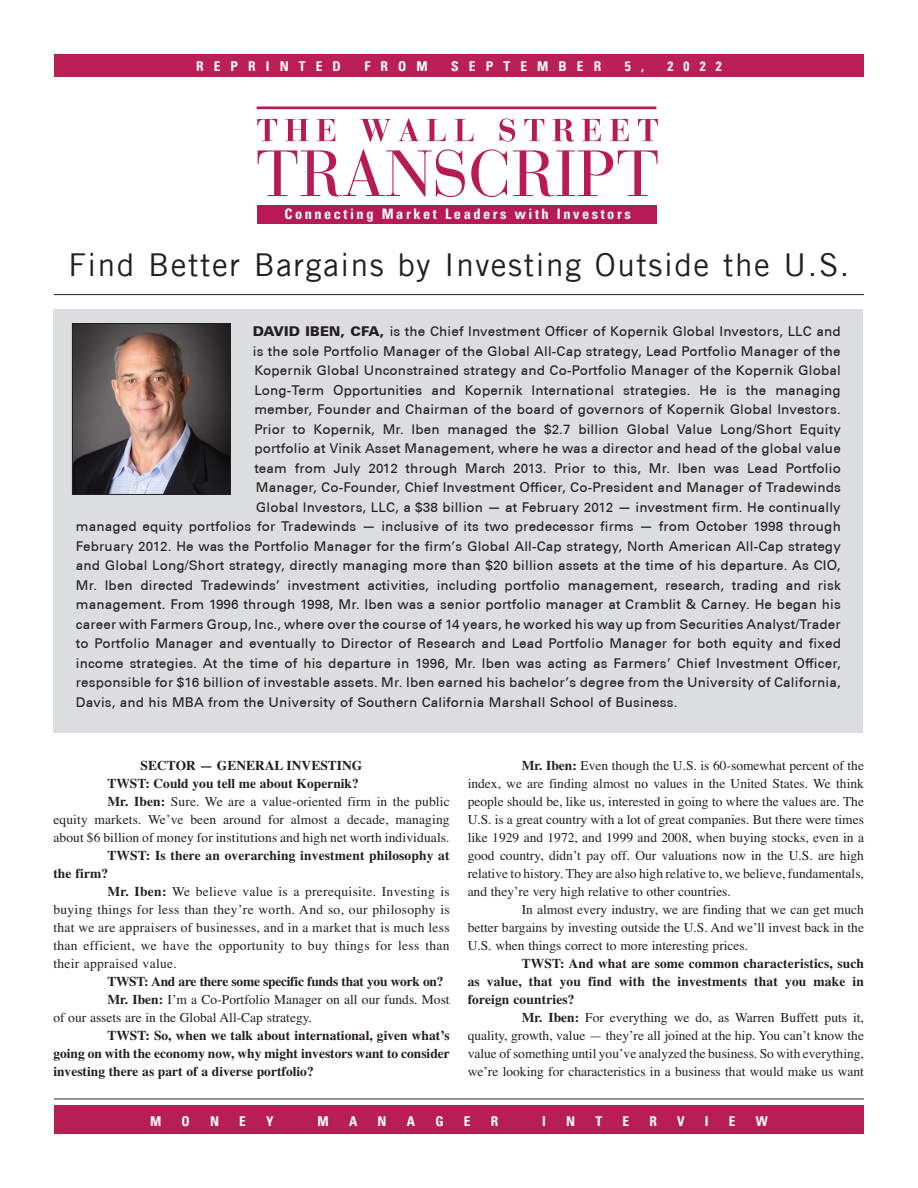
<style>
.page{position:relative;width:918px;height:1188px;background:#fff}
.page>*{position:absolute;margin:0;border:0;box-sizing:border-box;transform-origin:0 0}
.Industry{font:31.5px "Trade Gothic LT";letter-spacing:.05em;color:#231f20}
.t1{font:700 condensed 14.4px "Univers LT";letter-spacing:.175em;color:#fff}
.Biography_1{font:500 13.5px "Univers CE";letter-spacing:.01em;color:#231f20}
.Body_Text{font:13.5px/18px "Times";color:#231f20;text-align:justify}
.Body_Text-2{font:700 13.5px/18px "Times";color:#231f20;text-align:justify}
.t2{font:700 condensed 13.5px "Univers LT";letter-spacing:.75em;color:#fff}
.Body_Text-3{font:700 13.5px "Times";letter-spacing:-.02em;color:#231f20}
.s1{font-weight:900}
.s2{font-weight:700}
</style>
<div class="page">
<div style="left:53px;top:309px;width:810px;height:423px;background:#dcdddf"></div>
<hr style="left:54px;top:294px;width:810px;height:1px;background:#231f20">
<div style="left:54px;top:1105px;width:810px;height:29px;background:#b71e54"></div>
<hr style="left:54px;top:1099px;width:810px;height:1px;background:#231f20">
<div style="left:54px;top:54px;width:810px;height:22px;background:#ba2056"></div>
<div style="left:257px;top:205px;width:399px;height:19px;background:#b71a54"></div>
<svg style="left:257px;top:119px;width:20px;height:22px"></svg>
<svg style="left:285px;top:119px;width:24px;height:22px"></svg>
<svg style="left:317px;top:119px;width:18px;height:22px"></svg>
<svg style="left:360px;top:119px;width:31px;height:23px"></svg>
<svg style="left:399px;top:118px;width:20px;height:23px"></svg>
<svg style="left:427px;top:119px;width:18px;height:22px"></svg>
<svg style="left:455px;top:119px;width:18px;height:22px"></svg>
<svg style="left:500px;top:118px;width:15px;height:24px"></svg>
<svg style="left:524px;top:119px;width:20px;height:22px"></svg>
<svg style="left:553px;top:119px;width:21px;height:23px"></svg>
<svg style="left:582px;top:119px;width:19px;height:22px"></svg>
<svg style="left:610px;top:119px;width:19px;height:22px"></svg>
<svg style="left:638px;top:119px;width:20px;height:22px"></svg>
<svg style="left:258px;top:149px;width:207px;height:48px"></svg>
<svg style="left:471px;top:149px;width:36px;height:48px"></svg>
<svg style="left:513px;top:150px;width:145px;height:46px"></svg>
<hr style="left:257px;top:107px;width:399px;height:2px;background:#b71a54">
<img style="left:74px;top:325px;width:155px;height:168px">
<div style="left:72px;top:323px;width:159px;height:172px;border:1px solid #231f20"></div>
<p class="t2" style="left:196px;top:58px;width:146px">REPRINTED</p>
<p class="t2" style="left:364px;top:58px;width:65px">FROM</p>
<p class="t2" style="left:451px;top:58px;width:152px">SEPTEMBER</p>
<p class="t2" style="left:625px;top:58px;width:21px">5 ,</p>
<p class="t2" style="left:668px;top:58px;width:56px">2022</p>
<p class="t1" style="left:284px;top:206px;width:348px">Connecting Market Leaders with Investors</p>
<p class="Industry" style="left:68px;top:246px;width:783px">Find Better Bargains by Investing Outside the U.S.</p>
<p class="Biography_1" style="left:253px;top:323px;width:589px"><span class="s1">DAVID IBEN, CFA,</span> is the Chief Investment Officer of Kopernik Global Investors, LLC and</p>
<p class="Biography_1" style="left:253px;top:343px;width:589px">is the sole Portfolio Manager of the Global All-Cap strategy, Lead Portfolio Manager of the</p>
<p class="Biography_1" style="left:254px;top:362px;width:588px">Kopernik Global Unconstrained strategy and Co-Portfolio Manager of the Kopernik Global</p>
<p class="Biography_1" style="left:254px;top:382px;width:588px">Long-Term Opportunities and Kopernik International strategies. He is the managing</p>
<p class="Biography_1" style="left:254px;top:401px;width:588px">member, Founder and Chairman of the board of governors of Kopernik Global Investors.</p>
<p class="Biography_1" style="left:254px;top:421px;width:588px">Prior to Kopernik, Mr. Iben managed the $2.7 billion Global Value Long/Short Equity</p>
<p class="Biography_1" style="left:254px;top:440px;width:588px">portfolio at Vinik Asset Management, where he was a director and head of the global value</p>
<p class="Biography_1" style="left:254px;top:460px;width:588px">team from July 2012 through March 2013. Prior to this, Mr. Iben was Lead Portfolio</p>
<p class="Biography_1" style="left:256px;top:479px;width:587px">Manager, Co-Founder, Chief Investment Officer, Co-President and Manager of Tradewinds</p>
<p class="Biography_1" style="left:256px;top:499px;width:586px">Global Investors, LLC, a $38 billion — at February 2012 — investment firm. He continually</p>
<p class="Biography_1" style="left:76px;top:518px;width:767px">managed equity portfolios for Tradewinds — inclusive of its two predecessor firms — from October 1998 through</p>
<p class="Biography_1" style="left:76px;top:538px;width:767px">February 2012. He was the Portfolio Manager for the firm’s Global All-Cap strategy, North American All-Cap strategy</p>
<p class="Biography_1" style="left:76px;top:557px;width:766px">and Global Long/Short strategy, directly managing more than $20 billion assets at the time of his departure. As CIO,</p>
<p class="Biography_1" style="left:76px;top:577px;width:766px">Mr. Iben directed Tradewinds’ investment activities, including portfolio management, research, trading and risk</p>
<p class="Biography_1" style="left:76px;top:596px;width:766px">management. From 1996 through 1998, Mr. Iben was a senior portfolio manager at Cramblit &amp; Carney. He began his</p>
<p class="Biography_1" style="left:76px;top:616px;width:766px">career with Farmers Group, Inc., where over the course of 14 years, he worked his way up from Securities Analyst/Trader</p>
<p class="Biography_1" style="left:76px;top:635px;width:767px">to Portfolio Manager and eventually to Director of Research and Lead Portfolio Manager for both equity and fixed</p>
<p class="Biography_1" style="left:76px;top:655px;width:766px">income strategies. At the time of his departure in 1996, Mr. Iben was acting as Farmers’ Chief Investment Officer,</p>
<p class="Biography_1" style="left:76px;top:674px;width:766px">responsible for $16 billion of investable assets. Mr. Iben earned his bachelor’s degree from the University of California,</p>
<p class="Biography_1" style="left:76px;top:694px;width:603px">Davis, and his MBA from the University of Southern California Marshall School of Business.</p>
<p class="Body_Text-2" style="left:141px;top:757px;width:223px">SECTOR — GENERAL INVESTING</p>
<p class="Body_Text-2" style="left:107px;top:775px;width:253px">TWST: Could you tell me about Kopernik?</p>
<p class="Body_Text" style="left:53px;top:793px;width:398px;text-indent:54px"><span class="s2">Mr. Iben:</span> Sure. We are a value-oriented firm in the public equity markets. We’ve been around for almost a decade, managing about $6 billion of money for institutions and high net worth individuals.</p>
<p class="Body_Text-2" style="left:53px;top:847px;width:398px;text-indent:54px">TWST: Is there an overarching investment philosophy at the firm?</p>
<p class="Body_Text" style="left:53px;top:883px;width:398px;text-indent:54px"><span class="s2">Mr. Iben:</span> We believe value is a prerequisite. Investing is buying things for less than they’re worth. And so, our philosophy is that we are appraisers of businesses, and in a market that is much less than efficient, we have the opportunity to buy things for less than their appraised value.</p>
<p class="Body_Text-3" style="left:107px;top:972px;width:338px">TWST: And are there some specific funds that you work on?</p>
<p class="Body_Text" style="left:53px;top:991px;width:398px;text-indent:54px"><span class="s2">Mr. Iben:</span> I’m a Co-Portfolio Manager on all our funds. Most of our assets are in the Global All-Cap strategy.</p>
<p class="Body_Text-2" style="left:53px;top:1027px;width:398px;text-indent:54px">TWST: So, when we talk about international, given what’s going on with the economy now, why might investors want to consider investing there as part of a diverse portfolio?</p>
<p class="Body_Text" style="left:468px;top:757px;width:398px;text-indent:54px"><span class="s2">Mr. Iben:</span> Even though the U.S. is 60-somewhat percent of the index, we are finding almost no values in the United States. We think people should be, like us, interested in going to where the values are. The U.S. is a great country with a lot of great companies. But there were times like 1929 and 1972, and 1999 and 2008, when buying stocks, even in a good country, didn’t pay off. Our valuations now in the U.S. are high relative to history. They are also high relative to, we believe, fundamentals, and they’re very high relative to other countries.</p>
<p class="Body_Text" style="left:468px;top:901px;width:398px;text-indent:54px">In almost every industry, we are finding that we can get much better bargains by investing outside the U.S. And we’ll invest back in the U.S. when things correct to more interesting prices.</p>
<p class="Body_Text-2" style="left:468px;top:955px;width:398px;text-indent:54px">TWST: And what are some common characteristics, such as value, that you find with the investments that you make in foreign countries?</p>
<p class="Body_Text" style="left:468px;top:1009px;width:398px;text-indent:54px"><span class="s2">Mr. Iben:</span> For everything we do, as Warren Buffett puts it, quality, growth, value — they’re all joined at the hip. You can’t know the value of something until you’ve analyzed the business. So with everything, we’re looking for characteristics in a business that would make us want</p>
<p class="t2" style="left:150px;top:1113px;width:13px">M</p>
<p class="t2" style="left:182px;top:1113px;width:10px">O</p>
<p class="t2" style="left:210px;top:1113px;width:11px">N</p>
<p class="t2" style="left:239px;top:1113px;width:8px">E</p>
<p class="t2" style="left:266px;top:1113px;width:9px">Y</p>
<p class="t2" style="left:318px;top:1113px;width:13px">M</p>
<p class="t2" style="left:349px;top:1113px;width:10px">A</p>
<p class="t2" style="left:378px;top:1113px;width:11px">N</p>
<p class="t2" style="left:407px;top:1113px;width:10px">A</p>
<p class="t2" style="left:435px;top:1113px;width:10px">G</p>
<p class="t2" style="left:464px;top:1113px;width:8px">E</p>
<p class="t2" style="left:491px;top:1113px;width:9px">R</p>
<p class="t2" style="left:542px;top:1113px;width:5px">I</p>
<p class="t2" style="left:566px;top:1113px;width:11px">N</p>
<p class="t2" style="left:595px;top:1113px;width:8px">T</p>
<p class="t2" style="left:622px;top:1113px;width:8px">E</p>
<p class="t2" style="left:649px;top:1113px;width:9px">R</p>
<p class="t2" style="left:677px;top:1113px;width:9px">V</p>
<p class="t2" style="left:705px;top:1113px;width:5px">I</p>
<p class="t2" style="left:729px;top:1113px;width:8px">E</p>
<p class="t2" style="left:756px;top:1113px;width:14px">W</p>
</div>
